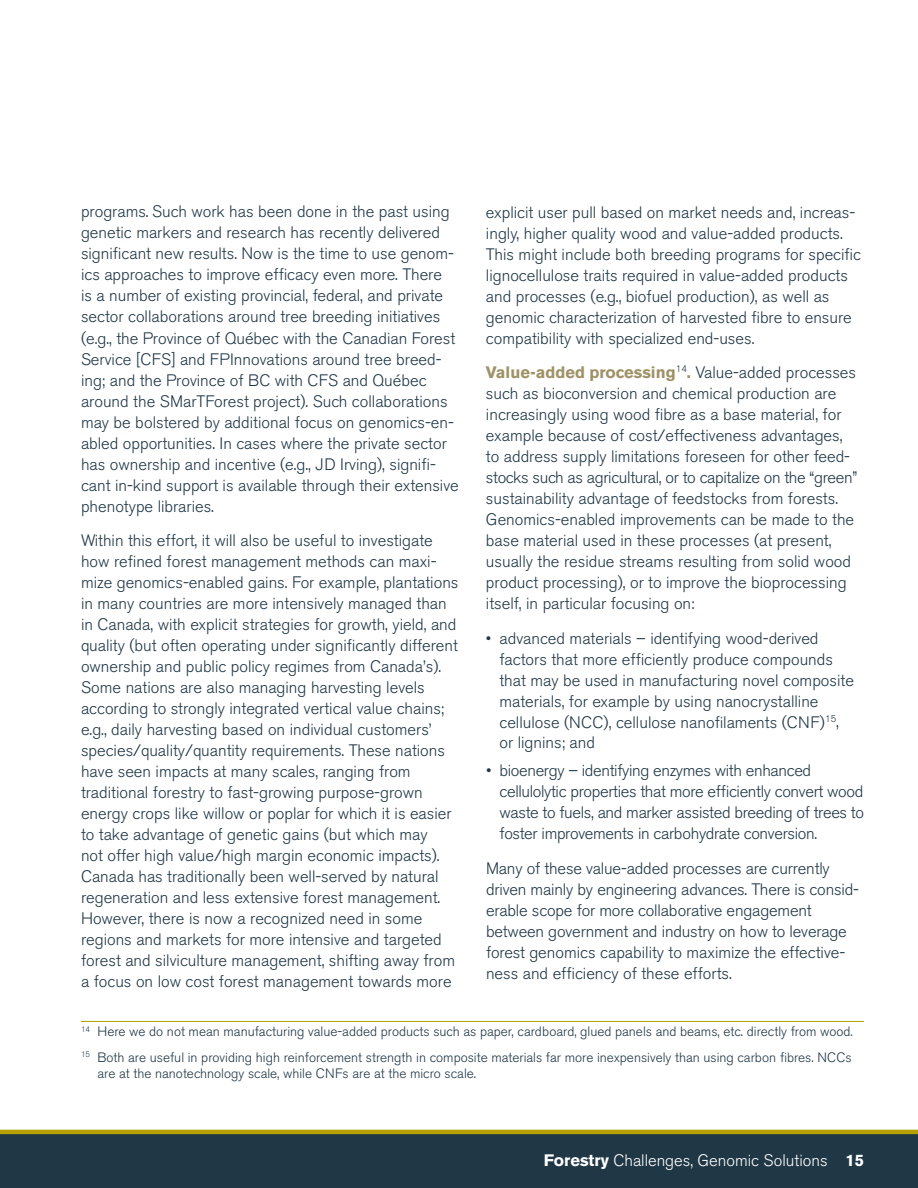
<style>
.page{position:relative;width:918px;height:1188px;background:#fff}
.page>*{position:absolute;margin:0;border:0;box-sizing:border-box;transform-origin:0 0}
.t1{font:300 16.5px/21px "Akzidenz Grotesk BE";color:#203746}
.t2{font:300 16.5px/21px "Akzidenz Grotesk BE";letter-spacing:-.02em;color:#203746}
.t3{font:300 16.5px "Akzidenz Grotesk BE";color:#fff}
.t4{font:300 13.5px/25.2px "Akzidenz Grotesk BE";color:#203746}
.s1{font-weight:700;color:#9e9266}
.s2{font-weight:700}
</style>
<div class="page">
<div style="left:0;top:1134px;width:918px;height:54px;background:#203746"></div>
<hr style="left:0;top:1130px;width:918px;height:4px;background:#b5a200">
<hr style="left:81px;top:1021px;width:783px;height:1px;background:#b5a200">
<p class="t1" style="left:81px;top:202px;width:379px">programs. Such work has been done in the past using genetic markers and research has recently delivered significant new results. Now is the time to use genom&shy;ics approaches to improve efficacy even more. There<br>is a number of existing provincial, federal, and private sector collaborations around tree breeding initiatives (e.g., the Province of Québec with the Canadian Forest Service [CFS] and FPInnovations around tree breed&shy;ing; and the Province of BC with CFS and Québec around the SMarTForest project). Such collaborations may be bolstered by additional focus on genomics-en&shy;abled opportunities. In cases where the private sector has ownership and incentive (e.g., JD Irving), signifi&shy;cant in-kind support is available through their extensive phenotype libraries.</p>
<p class="t1" style="left:81px;top:530px;width:379px">Within this effort, it will also be useful to investigate how refined forest management methods can maxi&shy;mize genomics-enabled gains. For example, plantations in many countries are more intensively managed than in Canada, with explicit strategies for growth, yield, and quality (but often operating under significantly different ownership and public policy regimes from Canada’s).<br>Some nations are also managing harvesting levels according to strongly integrated vertical value chains; e.g., daily harvesting based on individual customers’ species/quality/quantity requirements. These nations have seen impacts at many scales, ranging from traditional forestry to fast-growing purpose-grown energy crops like willow or poplar for which it is easier to take advantage of genetic gains (but which may<br>not offer high value/high margin economic impacts).<br>Canada has traditionally been well-served by natural regeneration and less extensive forest management.<br>However, there is now a recognized need in some regions and markets for more intensive and targeted forest and silviculture management, shifting away from a focus on low cost forest management towards more</p>
<p class="t1" style="left:486px;top:202px;width:377px">explicit user pull based on market needs and, increas&shy;ingly, higher quality wood and value-added products.<br>This might include both breeding programs for specific lignocellulose traits required in value-added products and processes (e.g., biofuel production), as well as genomic characterization of harvested fibre to ensure compatibility with specialized end-uses.</p>
<p class="t1" style="left:486px;top:362px;width:373px"><span class="s1">Value-added processing</span><sup>14</sup><span class="s1">.</span> Value-added processes such as bioconversion and chemical production are increasingly using wood fibre as a base material, for example because of cost/effectiveness advantages, to address supply limitations foreseen for other feed&shy;stocks such as agricultural, or to capitalize on the “green” sustainability advantage of feedstocks from forests.<br>Genomics-enabled improvements can be made to the base material used in these processes (at present, usually the residue streams resulting from solid wood product processing), or to improve the bioprocessing itself, in particular focusing on:</p>
<p class="t1" style="left:499px;top:628px;width:356px;text-indent:-13px">• advanced materials – identifying wood-derived factors that more efficiently produce compounds that may be used in manufacturing novel composite materials, for example by using nanocrystalline cellulose (NCC), cellulose nanofilaments (CNF)<sup>15</sup>, or lignins; and</p>
<p class="t2" style="left:500px;top:760px;width:366px;text-indent:-13px">• bioenergy – identifying enzymes with enhanced cellulolytic properties that more efficiently convert wood waste to fuels, and marker assisted breeding of trees to foster improvements in carbohydrate conversion.</p>
<p class="t1" style="left:486px;top:858px;width:375px">Many of these value-added processes are currently driven mainly by engineering advances. There is consid&shy;erable scope for more collaborative engagement between government and industry on how to leverage forest genomics capability to maximize the effective&shy;ness and efficiency of these efforts.</p>
<p class="t4" style="left:81px;top:1019px;width:773px"><sup>14</sup> Here we do not mean manufacturing value-added products such as paper, cardboard, glued panels and beams, etc. directly from wood.<br><sup>15</sup> Both are useful in providing high reinforcement strength in composite materials far more inexpensively than using carbon fibres. NCCs</p>
<p class="t4" style="left:97px;top:1061px;width:380px">are at the nanotechnology scale, while CNFs are at the micro scale.</p>
<p class="t3" style="left:544px;top:1151px;width:322px"><span class="s2">Forestry</span> Challenges, Genomic Solutions <span class="s2">15</span></p>
</div>
